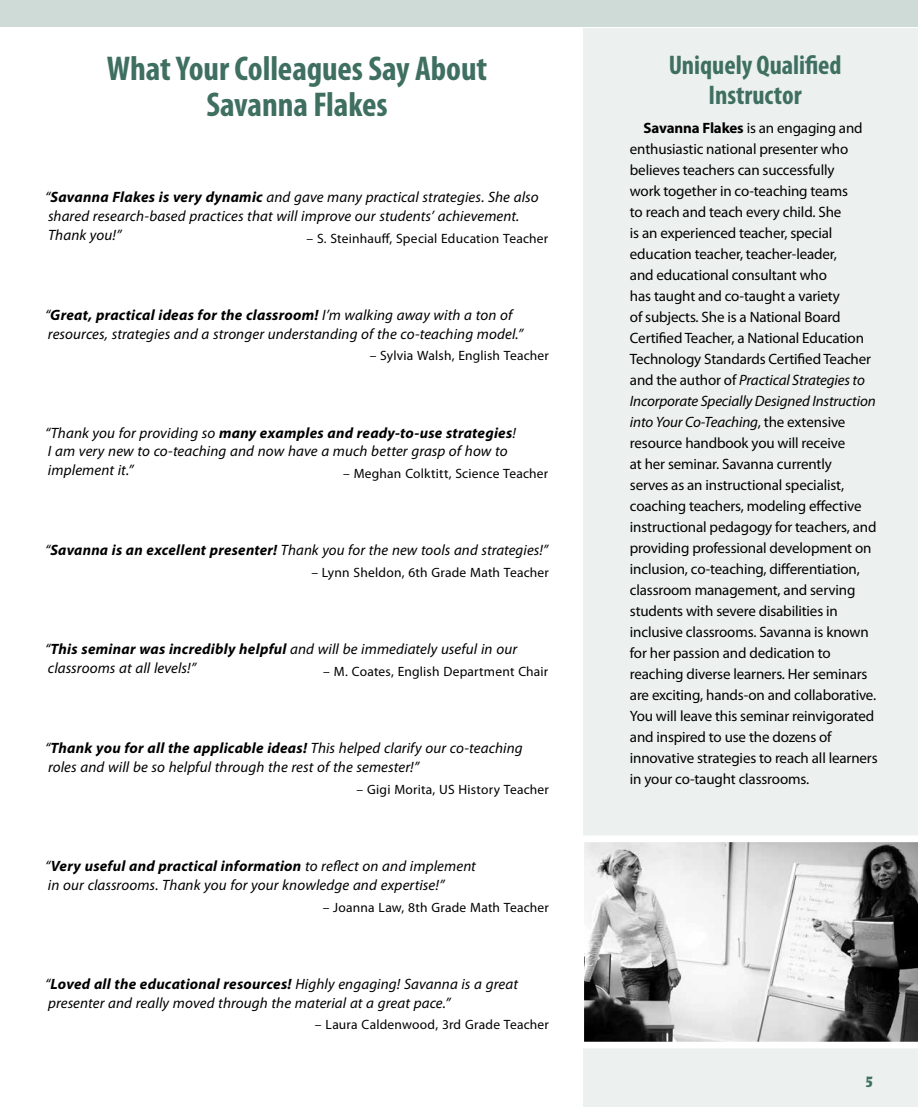
<style>
.page{position:relative;width:918px;height:1107px;background:#fff}
.page>*{position:absolute;margin:0;border:0;box-sizing:border-box;transform-origin:0 0}
.t1{font:700 condensed 34.5px/36px "Myriad Pro";letter-spacing:-.005em;color:#3f6f60;text-align:center}
.t2{font:700 condensed 27px/30px "Myriad Pro";color:#3f6f60;text-align:center}
.t3{font:15px/21px "Myriad Pro";letter-spacing:-.01em;color:#000}
.t4{font:italic 15px/18.8px "Myriad Pro";letter-spacing:.005em;color:#000}
.t5{font:700 condensed 15px "Laudatio BQ";color:#3f6f60}
.t6{font:13.5px "Myriad Pro";letter-spacing:.015em;color:#000}
.s1{font-weight:700}
.s2{font-style:italic}
</style>
<div class="page">
<div style="left:0;top:0;width:918px;height:27px;background:#cfdbd7"></div>
<div style="left:584px;top:28px;width:334px;height:1079px;background:#ecf1ef"></div>
<svg style="left:584px;top:836px;width:334px;height:212px"></svg>
<h1 class="t1" style="left:107px;top:50px;width:382px">What Your Colleagues Say About<br>Savanna Flakes</h1>
<p class="t4" style="left:45px;top:187px;width:495px">“<span class="s1">Savanna Flakes is very dynamic</span> and gave many practical strategies. She also shared research-based practices that will improve our students’ achievement.<br>Thank you!”</p>
<p class="t6" style="left:306px;top:230px;width:243px">– S. Steinhauff, Special Education Teacher</p>
<p class="t4" style="left:45px;top:305px;width:480px">“<span class="s1">Great, practical ideas for the classroom!</span> I’m walking away with a ton of resources, strategies and a stronger understanding of the co-teaching model.”</p>
<p class="t6" style="left:370px;top:348px;width:181px">– Sylvia Walsh, English Teacher</p>
<p class="t4" style="left:45px;top:423px;width:472px">“Thank you for providing so <span class="s1">many examples and ready-to-use strategies</span>!<br>I am very new to co-teaching and now have a much better grasp of how to implement it.”</p>
<p class="t6" style="left:343px;top:465px;width:207px">– Meghan Colktitt, Science Teacher</p>
<p class="t4" style="left:45px;top:541px;width:505px">“<span class="s1">Savanna is an excellent presenter!</span> Thank you for the new tools and strategies!”</p>
<p class="t6" style="left:311px;top:564px;width:239px">– Lynn Sheldon, 6th Grade Math Teacher</p>
<p class="t4" style="left:45px;top:640px;width:474px">“<span class="s1">This seminar was incredibly helpful</span> and will be immediately useful in our classrooms at all levels!”</p>
<p class="t6" style="left:323px;top:663px;width:227px">– M. Coates, English Department Chair</p>
<p class="t4" style="left:45px;top:739px;width:479px">“<span class="s1">Thank you for all the applicable ideas!</span> This helped clarify our co-teaching roles and will be so helpful through the rest of the semester!”</p>
<p class="t6" style="left:357px;top:781px;width:194px">– Gigi Morita, US History Teacher</p>
<p class="t4" style="left:45px;top:856px;width:433px">“<span class="s1">Very useful and practical information</span> to reflect on and implement in our classrooms. Thank you for your knowledge and expertise!”</p>
<p class="t6" style="left:323px;top:899px;width:228px">– Joanna Law, 8th Grade Math Teacher</p>
<p class="t4" style="left:45px;top:974px;width:475px">“<span class="s1">Loved all the educational resources!</span> Highly engaging! Savanna is a great presenter and really moved through the material at a great pace.”</p>
<p class="t6" style="left:315px;top:1017px;width:236px">– Laura Caldenwood, 3rd Grade Teacher</p>
<h2 class="t2" style="left:669px;top:50px;width:174px">Uniquely Qualified<br>Instructor</h2>
<p class="t3" style="left:630px;top:117px;width:249px;text-indent:14px"><span class="s1">Savanna Flakes</span> is an engaging and enthusiastic national presenter who believes teachers can successfully<br>work together in co-teaching teams<br>to reach and teach every child. She<br>is an experienced teacher, special education teacher, teacher-leader,<br>and educational consultant who<br>has taught and co-taught a variety<br>of subjects. She is a National Board Certified Teacher, a National Education Technology Standards Certified Teacher and the author of <span class="s2">Practical Strategies to Incorporate Specially Designed Instruction into Your Co-Teaching</span>, the extensive resource handbook you will receive<br>at her seminar. Savanna currently<br>serves as an instructional specialist, coaching teachers, modeling effective instructional pedagogy for teachers, and providing professional development on inclusion, co‑teaching, differentiation, classroom management, and serving students with severe disabilities in inclusive classrooms. Savanna is known for her passion and dedication to reaching diverse learners. Her seminars are exciting, hands‑on and collaborative.<br>You will leave this seminar reinvigorated and inspired to use the dozens of innovative strategies to reach all learners in your co-taught classrooms.</p>
<p class="t5" style="left:867px;top:1073px;width:9px">5</p>
</div>
